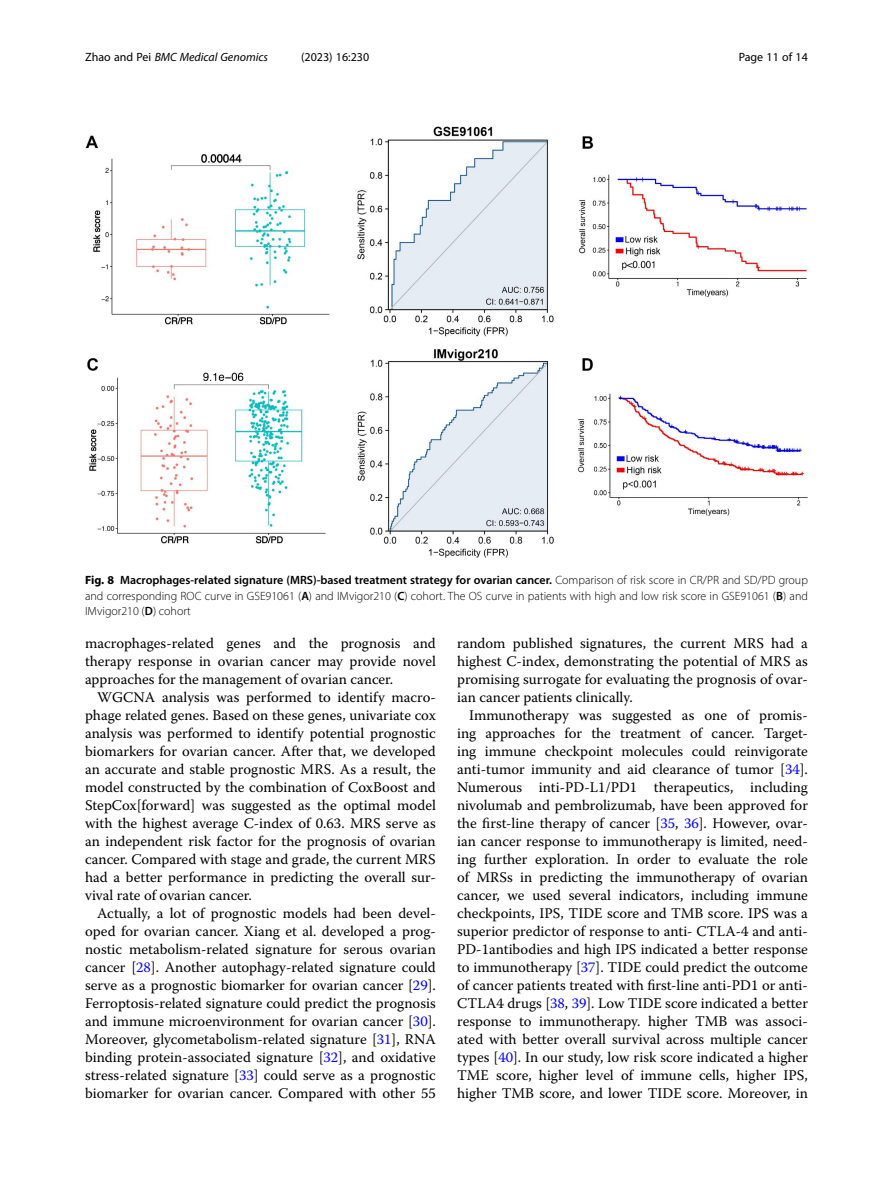
<style>
.page{position:relative;width:893px;height:1191px;background:#fff}
.page>*{position:absolute;margin:0;border:0;box-sizing:border-box;transform-origin:0 0}
.Body_Text_Indent{font:14.7px/18px "Warnock Pro";color:#000;text-align:justify}
.Body_Text{font:14.7px/18px "Warnock Pro";color:#000;text-align:justify}
.Figure_Caption{font:300 12px/15px "Myriad Pro";color:#000;text-align:justify}
.t1{font:italic 12px "Myriad Pro";color:#000}
.t2{font:12px "Myriad Pro";color:#000}
.s1{font-style:normal}
.s2{font-weight:700}
.s3{font-weight:600}
.s4{color:#00f}
</style>
<div class="page">
<img style="left:85px;top:126px;width:723px;height:431px">
<p class="t1" style="left:85px;top:50px;width:185px"><span class="s1">Zhao and Pei</span> BMC Medical Genomics</p>
<p class="t2" style="left:301px;top:50px;width:70px">(2023) 16:230</p>
<p class="t2" style="left:739px;top:50px;width:71px">Page 11 of 14</p>
<p class="Figure_Caption" style="left:85px;top:573px;width:724px"><span class="s2">Fig. 8</span> <span class="s3">Macrophages-related signature (MRS)-based treatment strategy for ovarian cancer.</span> Comparison of risk score in CR/PR and SD/PD group and corresponding ROC curve in GSE91061 (<span class="s3">A</span>) and IMvigor210 (<span class="s3">C</span>) cohort. The OS curve in patients with high and low risk score in GSE91061 (<span class="s3">B</span>) and IMvigor210 (<span class="s3">D</span>) cohort</p>
<p class="Body_Text" style="left:85px;top:634px;width:352px">macrophages-related genes and the prognosis and therapy response in ovarian cancer may provide novel approaches for the management of ovarian cancer.</p>
<p class="Body_Text_Indent" style="left:85px;top:688px;width:352px;text-indent:12px">WGCNA analysis was performed to identify macro&shy;phage related genes. Based on these genes, univariate cox analysis was performed to identify potential prognostic biomarkers for ovarian cancer. After that, we developed an accurate and stable prognostic MRS. As a result, the model constructed by the combination of CoxBoost and StepCox[forward] was suggested as the optimal model with the highest average C-index of 0.63. MRS serve as an independent risk factor for the prognosis of ovarian cancer. Compared with stage and grade, the current MRS had a better performance in predicting the overall sur&shy;vival rate of ovarian cancer.</p>
<p class="Body_Text_Indent" style="left:85px;top:904px;width:352px;text-indent:12px">Actually, a lot of prognostic models had been devel&shy;oped for ovarian cancer. Xiang et al. developed a prog&shy;nostic metabolism-related signature for serous ovarian cancer [<span class="s4">28</span>]. Another autophagy-related signature could serve as a prognostic biomarker for ovarian cancer [<span class="s4">29</span>].<br>Ferroptosis-related signature could predict the prognosis and immune microenvironment for ovarian cancer [<span class="s4">30</span>].<br>Moreover, glycometabolism-related signature [<span class="s4">31</span>], RNA binding protein-associated signature [<span class="s4">32</span>], and oxidative stress-related signature [<span class="s4">33</span>] could serve as a prognostic biomarker for ovarian cancer. Compared with other 55</p>
<p class="Body_Text_Indent" style="left:457px;top:634px;width:352px">random published signatures, the current MRS had a highest C-index, demonstrating the potential of MRS as promising surrogate for evaluating the prognosis of ovar&shy;ian cancer patients clinically.</p>
<p class="Body_Text_Indent" style="left:457px;top:706px;width:352px;text-indent:12px">Immunotherapy was suggested as one of promis&shy;ing approaches for the treatment of cancer. Target&shy;ing immune checkpoint molecules could reinvigorate anti-tumor immunity and aid clearance of tumor [<span class="s4">34</span>].<br>Numerous inti-PD-L1/PD1 therapeutics, including nivolumab and pembrolizumab, have been approved for the first-line therapy of cancer [<span class="s4">35</span>, <span class="s4">36</span>]. However, ovar&shy;ian cancer response to immunotherapy is limited, need&shy;ing further exploration. In order to evaluate the role of MRSs in predicting the immunotherapy of ovarian cancer, we used several indicators, including immune checkpoints, IPS, TIDE score and TMB score. IPS was a superior predictor of response to anti- CTLA-4 and anti-PD-1antibodies and high IPS indicated a better response to immunotherapy [<span class="s4">37</span>]. TIDE could predict the outcome of cancer patients treated with first-line anti-PD1 or anti-CTLA4 drugs [<span class="s4">38</span>, <span class="s4">39</span>]. Low TIDE score indicated a better response to immunotherapy. higher TMB was associ&shy;ated with better overall survival across multiple cancer types [<span class="s4">40</span>]. In our study, low risk score indicated a higher TME score, higher level of immune cells, higher IPS, higher TMB score, and lower TIDE score. Moreover, in</p>
</div>
